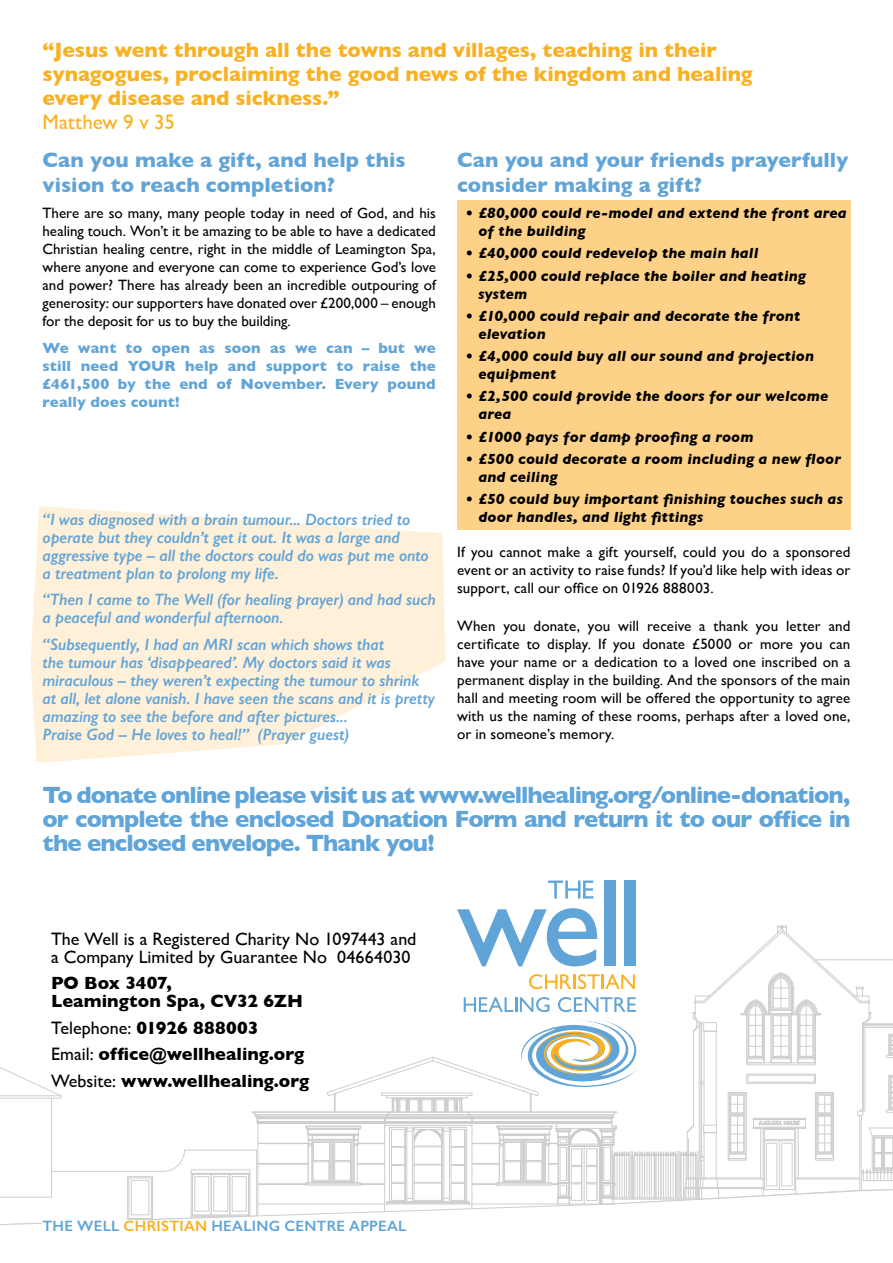
<style>
.page{position:relative;width:893px;height:1263px;background:#fff}
.page>*{position:absolute;margin:0;border:0;box-sizing:border-box;transform-origin:0 0}
.t1{font:700 24px/24px "Gill Sans";letter-spacing:-.035em;color:#61a4d7;text-align:justify}
.t2{font:700 21px/24px "Gill Sans";color:#f9b122}
.t3{font:700 21px/24px "Gill Sans";letter-spacing:.005em;color:#61a4d7}
.t4{font:21px "Gill Sans";letter-spacing:-.005em;color:#f9b122}
.t5{font:700 18px/26.5px "Gill Sans";color:#000}
.t6{font:18px/18px "Gill Sans";color:#000}
.t7{font:italic 600 16.5px/18px "Gill Sans";letter-spacing:-.01em;color:#61a4d7}
.t8{font:15px/18px "Gill Sans";letter-spacing:.005em;color:#000;text-align:justify}
.t9{font:italic 700 15px/18px "Gill Sans";letter-spacing:.01em;color:#000}
.t10{font:700 15px/18px "Gill Sans";letter-spacing:.01em;color:#61a4d7;text-align:justify}
.t11{font:600 15px "Gill Sans";letter-spacing:.015em;color:#61a4d7}
.s1{font-weight:400}
.s2{color:#f9b122}
</style>
<div class="page">
<hr style="left:51px;top:1098px;width:1px;height:125px;background:#020203">
<svg style="left:0;top:1067px;width:62px;height:32px"></svg>
<svg style="left:257px;top:1170px;width:334px;height:47px"></svg>
<svg style="left:0;top:1149px;width:257px;height:76px"></svg>
<hr style="left:384px;top:1123px;width:1px;height:89px;background:#020203">
<hr style="left:471px;top:1123px;width:1px;height:86px;background:#020203">
<hr style="left:252px;top:1112px;width:364px;height:1px;background:#020203">
<svg style="left:252px;top:1112px;width:7px;height:12px"></svg>
<hr style="left:257px;top:1118px;width:354px;height:1px;background:#020203">
<hr style="left:257px;top:1123px;width:354px;height:1px;background:#020203">
<hr style="left:256px;top:1117px;width:357px;height:1px;background:#020203">
<hr style="left:252px;top:1111px;width:364px;height:1px;background:#020203">
<hr style="left:257px;top:1121px;width:354px;height:1px;background:#020203">
<hr style="left:255px;top:1115px;width:358px;height:1px;background:#020203">
<hr style="left:257px;top:1122px;width:355px;height:1px;background:#020203">
<hr style="left:255px;top:1114px;width:359px;height:1px;background:#020203">
<hr style="left:258px;top:1123px;width:1px;height:93px;background:#020203">
<hr style="left:258px;top:1203px;width:129px;height:1px;background:#020203">
<div style="left:604px;top:880px;width:12px;height:85px;background:#61a4d7"></div>
<div style="left:624px;top:880px;width:11px;height:85px;background:#61a4d7"></div>
<svg style="left:305px;top:908px;width:588px;height:297px"></svg>
<svg style="left:548px;top:880px;width:45px;height:18px"></svg>
<div style="left:43px;top:1220px;width:367px;height:11px;background:#fff"></div>
<div style="left:457px;top:200px;width:393px;height:329px;background:#fdd187"></div>
<svg style="left:31px;top:506px;width:415px;height:257px;fill:#fff0da"></svg>
<h2 class="t2" style="left:43px;top:37px;width:712px">“Jesus went through all the towns and villages, teaching in their synagogues, proclaiming the good news of the kingdom and healing every disease and sickness.”</h2>
<h2 class="t4" style="left:43px;top:109px;width:134px">Matthew 9 v 35</h2>
<h2 class="t3" style="left:43px;top:148px;width:365px">Can you make a gift, and help this vision to reach completion?</h2>
<p class="t8" style="left:43px;top:204px;width:395px">There are so many, many people today in need of God, and his healing touch. Won’t it be amazing to be able to have a dedicated Christian healing centre, right in the middle of Leamington Spa, where anyone and everyone can come to experience God’s love and power? There has already been an incredible outpouring of generosity: our supporters have donated over £200,000 – enough for the deposit for us to buy the building.</p>
<p class="t10" style="left:43px;top:338px;width:395px">We want to open as soon as we can – but we still need YOUR help and support to raise the £461,500 by the end of November. Every pound really does count!</p>
<p class="t7" style="left:43px;top:510px;width:388px">“I was diagnosed with a brain tumour... Doctors tried to operate but they couldn’t get it out. It was a large and aggressive type – all the doctors could do was put me onto a treatment plan to prolong my life.</p>
<p class="t7" style="left:43px;top:591px;width:395px">“Then I came to The Well (for healing prayer) and had such a peaceful and wonderful afternoon.</p>
<p class="t7" style="left:43px;top:635px;width:394px">“Subsequently, I had an MRI scan which shows that<br>the tumour has ‘disappeared’. My doctors said it was miraculous – they weren’t expecting the tumour to shrink at all, let alone vanish. I have seen the scans and it is pretty amazing to see the before and after pictures...<br>Praise God – He loves to heal!” (Prayer guest)</p>
<h2 class="t3" style="left:457px;top:148px;width:393px">Can you and your friends prayerfully consider making a gift?</h2>
<p class="t9" style="left:478px;top:204px;width:370px;text-indent:-13px">• £80,000 could re-model and extend the front area of the building</p>
<p class="t9" style="left:466px;top:244px;width:294px">• £40,000 could redevelop the main hall</p>
<p class="t9" style="left:478px;top:266px;width:329px;text-indent:-13px">• £25,000 could replace the boiler and heating system</p>
<p class="t9" style="left:478px;top:307px;width:323px;text-indent:-13px">• £10,000 could repair and decorate the front elevation</p>
<p class="t9" style="left:478px;top:347px;width:337px;text-indent:-13px">• £4,000 could buy all our sound and projection equipment</p>
<p class="t9" style="left:478px;top:387px;width:351px;text-indent:-13px">• £2,500 could provide the doors for our welcome area</p>
<p class="t9" style="left:466px;top:427px;width:289px">• £1000 pays for damp proofing a room</p>
<p class="t9" style="left:478px;top:450px;width:364px;text-indent:-13px">• £500 could decorate a room including a new floor and ceiling</p>
<p class="t9" style="left:478px;top:490px;width:366px;text-indent:-13px">• £50 could buy important finishing touches such as door handles, and light fittings</p>
<p class="t8" style="left:457px;top:543px;width:395px">If you cannot make a gift yourself, could you do a sponsored event or an activity to raise funds? If you’d like help with ideas or support, call our office on 01926 888003.</p>
<p class="t8" style="left:457px;top:617px;width:395px">When you donate, you will receive a thank you letter and certificate to display. If you donate £5000 or more you can have your name or a dedication to a loved one inscribed on a permanent display in the building. And the sponsors of the main hall and meeting room will be offered the opportunity to agree with us the naming of these rooms, perhaps after a loved one, or in someone’s memory.</p>
<h1 class="t1" style="left:43px;top:782px;width:809px">To donate online please visit us at www.wellhealing.org/online-donation, or complete the enclosed Donation Form and return it to our office in the enclosed envelope. Thank you!</h1>
<p class="t6" style="left:51px;top:930px;width:367px">The Well is a Registered Charity No 1097443 and a Company Limited by Guarantee No 04664030</p>
<p class="t5" style="left:51px;top:974px;width:254px;line-height:18px">PO Box 3407,<br>Leamington Spa, CV32 6ZH</p>
<p class="t5" style="left:51px;top:1014px;width:260px"><span class="s1">Telephone:</span> 01926 888003<br><span class="s1">Email:</span> office@wellhealing.org<br><span class="s1">Website:</span> www.wellhealing.org</p>
<p class="t11" style="left:43px;top:1217px;width:365px">THE WELL <span class="s2">CHRISTIAN</span> HEALING CENTRE APPEAL</p>
</div>
